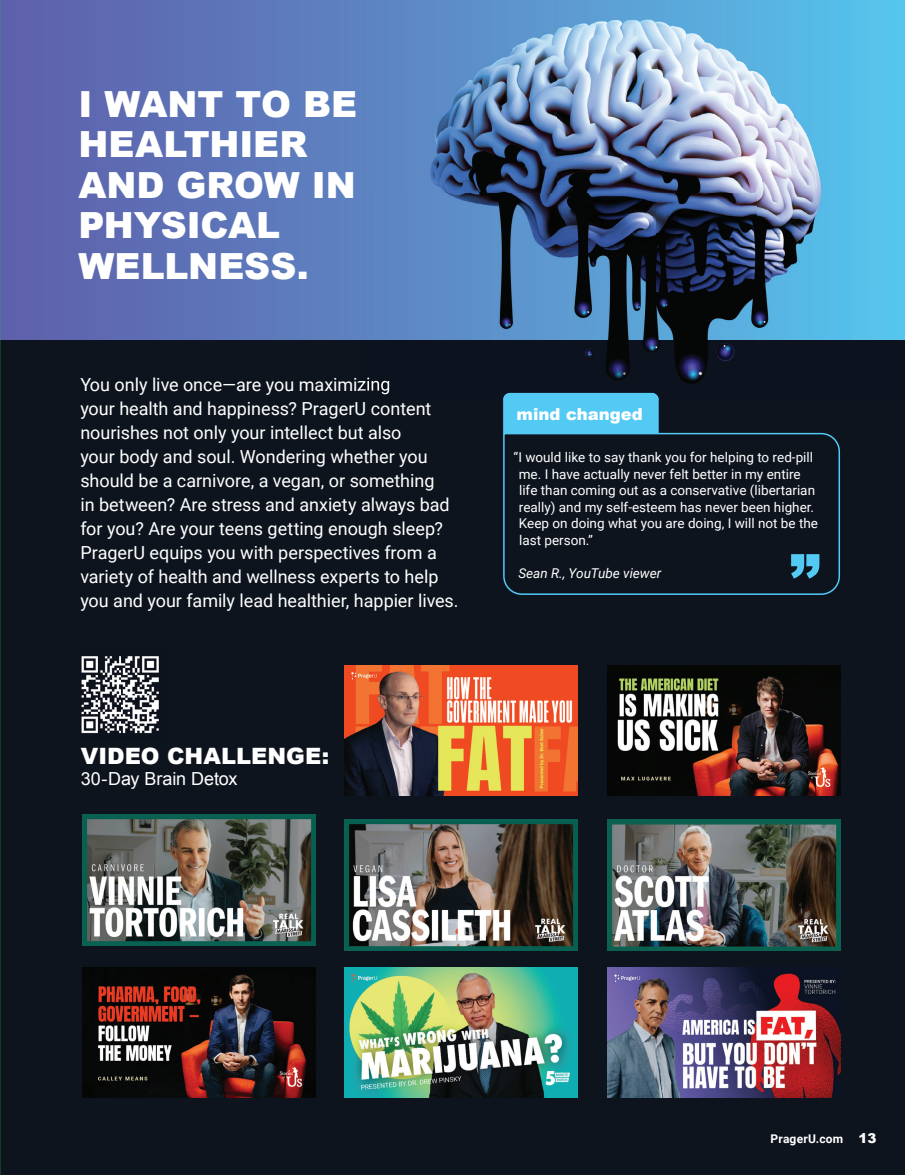
<style>
.page{position:relative;width:905px;height:1175px;background:#fff}
.page>*{position:absolute;margin:0;border:0;box-sizing:border-box;transform-origin:0 0}
.t1{font:900 36px/40.5px "Arial";letter-spacing:-.005em;color:#fff}
.t2{font:900 22.5px "Arial";color:#fff}
.t3{font:18px/24px "Roboto";color:#fff}
.t4{font:18px "Arial";letter-spacing:-.005em;color:#fff}
.t5{font:900 16.5px "Arial";color:#fff}
.t6{font:13.5px/16.5px "Roboto";color:#fff}
.t7{font:italic 13.5px "Roboto";color:#fff}
.t8{font:900 13.5px "Arial";color:#fff}
.t9{font:700 12px "Roboto";letter-spacing:.02em;color:#fff}
</style>
<div class="page">
<div style="left:0;top:0;width:904px;height:1174px;background:#0d141e"></div>
<div style="left:0;top:0;width:359px;height:339px;background:linear-gradient(to right,#5e5faa,#5d82c1)"></div>
<img style="left:0;top:0;width:1px;height:610px">
<div style="left:503px;top:400px;width:155px;height:32px;background:#52caf4"></div>
<svg style="left:503px;top:432px;width:337px;height:163px"></svg>
<img style="left:607px;top:819px;width:233px;height:131px">
<img style="left:607px;top:967px;width:233px;height:130px">
<img style="left:345px;top:967px;width:232px;height:130px">
<img style="left:607px;top:665px;width:233px;height:131px">
<img style="left:345px;top:665px;width:232px;height:131px">
<img style="left:345px;top:819px;width:232px;height:131px">
<img style="left:83px;top:967px;width:232px;height:130px">
<img style="left:81px;top:656px;width:78px;height:78px">
<img style="left:83px;top:815px;width:232px;height:130px">
<img style="left:359px;top:0;width:545px;height:400px">
<img style="left:503px;top:393px;width:155px;height:7px">
<img style="left:359px;top:377px;width:31px;height:17px">
<h1 class="t1" style="left:78px;top:83px;width:280px">I WANT TO BE<br>HEALTHIER<br>AND GROW IN<br>PHYSICAL<br>WELLNESS.</h1>
<p class="t3" style="left:80px;top:371px;width:379px">You only live once—are you maximizing<br>your health and happiness? PragerU content nourishes not only your intellect but also<br>your body and soul. Wondering whether you should be a carnivore, a vegan, or something<br>in between? Are stress and anxiety always bad for you? Are your teens getting enough sleep?<br>PragerU equips you with perspectives from a variety of health and wellness experts to help you and your family lead healthier, happier lives.</p>
<p class="t2" style="left:81px;top:739px;width:250px">VIDEO CHALLENGE:</p>
<p class="t4" style="left:81px;top:767px;width:158px">30-Day Brain Detox</p>
<p class="t5" style="left:516px;top:402px;width:128px">mind changed</p>
<p class="t6" style="left:519px;top:448px;width:301px;text-indent:-5px">“I would like to say thank you for helping to red-pill me. I have actually never felt better in my entire life than coming out as a conservative (libertarian really) and my self-esteem has never been higher.<br>Keep on doing what you are doing, I will not be the last person.”</p>
<p class="t7" style="left:518px;top:563px;width:144px">Sean R., YouTube viewer</p>
<p class="t9" style="left:770px;top:1130px;width:74px">PragerU.com</p>
<p class="t8" style="left:858px;top:1128px;width:20px">13</p>
</div>
